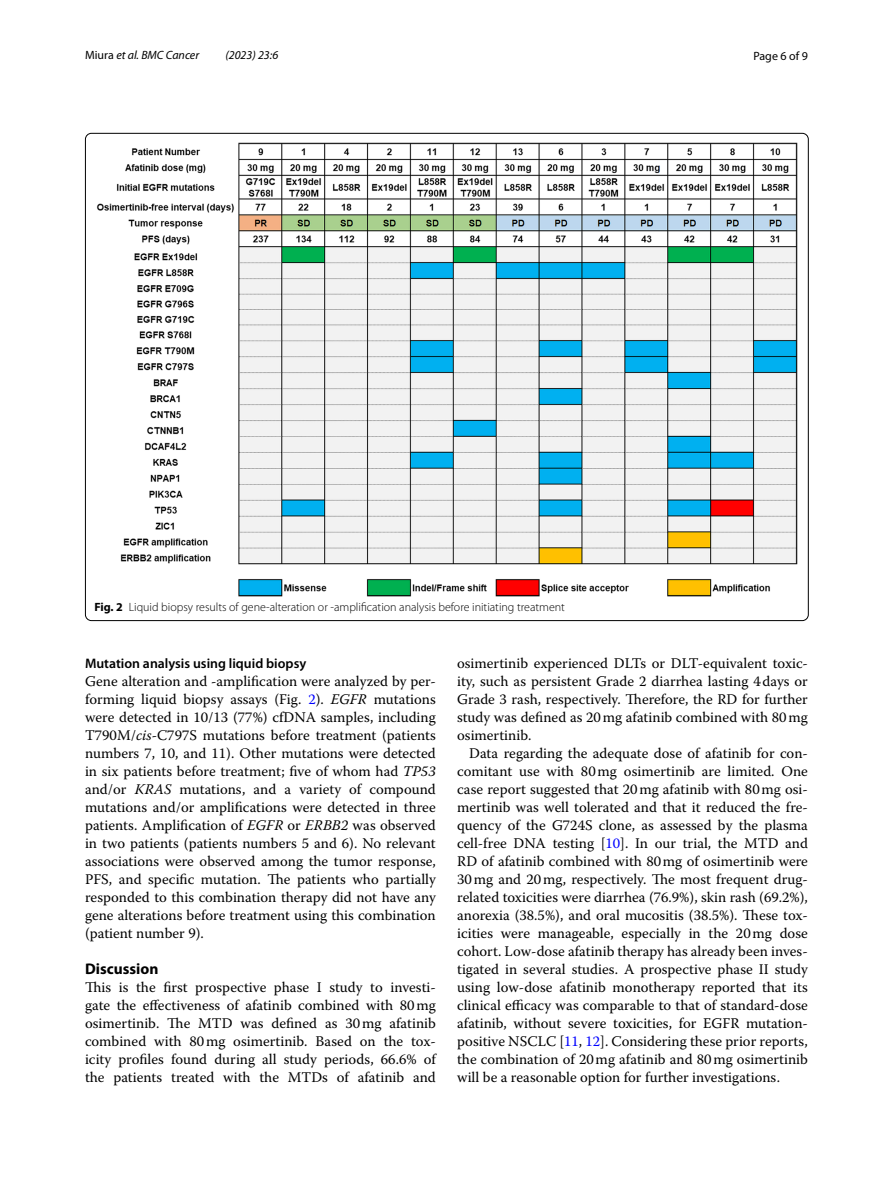
<style>
.page{position:relative;width:893px;height:1187px;background:#fff}
.page>*{position:absolute;margin:0;border:0;box-sizing:border-box;transform-origin:0 0}
.t1{font:700 15.45px "Myriad Pro";color:#000}
.t2{font:14.7px/18px "Warnock Pro";color:#000;text-align:justify}
.t3{font:600 13.8px "Myriad Pro";color:#000}
.t4{font:300 12px "Myriad Pro";color:#000}
.t5{font:italic 12px "Myriad Pro";color:#000}
.t6{font:12px "Myriad Pro";color:#000}
.s1{font-style:normal}
.s2{font-weight:700}
.s3{color:#00f}
.s4{font-style:italic}
</style>
<div class="page">
<img style="left:97px;top:142px;width:700px;height:454px">
<p class="t5" style="left:85px;top:48px;width:116px"><span class="s1">Miura</span> et al. BMC Cancer</p>
<p class="t5" style="left:225px;top:48px;width:54px">(2023) 23:6</p>
<p class="t6" style="left:753px;top:48px;width:56px">Page 6 of 9</p>
<p class="t4" style="left:94px;top:600px;width:472px"><span class="s2">Fig. 2</span> Liquid biopsy results of gene-alteration or -amplification analysis before initiating treatment</p>
<p class="t3" style="left:85px;top:654px;width:223px">Mutation analysis using liquid biopsy</p>
<p class="t2" style="left:85px;top:671px;width:352px">Gene alteration and -amplification were analyzed by per&shy;forming liquid biopsy assays (Fig. <span class="s3">2</span>). <span class="s4">EGFR</span> mutations were detected in 10/13 (77%) cfDNA samples, including T790M/<span class="s4">cis</span>-C797S mutations before treatment (patients numbers 7, 10, and 11). Other mutations were detected in six patients before treatment; five of whom had <span class="s4">TP53 </span>and/or <span class="s4">KRAS</span> mutations, and a variety of compound mutations and/or amplifications were detected in three patients. Amplification of <span class="s4">EGFR</span> or <span class="s4">ERBB2</span> was observed in two patients (patients numbers 5 and 6). No relevant associations were observed among the tumor response, PFS, and specific mutation. The patients who partially responded to this combination therapy did not have any gene alterations before treatment using this combination (patient number 9).</p>
<p class="t1" style="left:85px;top:958px;width:75px">Discussion</p>
<p class="t2" style="left:85px;top:977px;width:352px">This is the first prospective phase I study to investi&shy;gate the effectiveness of afatinib combined with 80mg osimertinib. The MTD was defined as 30mg afatinib combined with 80mg osimertinib. Based on the tox&shy;icity profiles found during all study periods, 66.6% of the patients treated with the MTDs of afatinib and</p>
<p class="t2" style="left:457px;top:654px;width:352px">osimertinib experienced DLTs or DLT-equivalent toxic&shy;ity, such as persistent Grade 2 diarrhea lasting 4days or Grade 3 rash, respectively. Therefore, the RD for further study was defined as 20mg afatinib combined with 80mg osimertinib.</p>
<p class="t2" style="left:457px;top:744px;width:352px;text-indent:12px">Data regarding the adequate dose of afatinib for con&shy;comitant use with 80mg osimertinib are limited. One case report suggested that 20mg afatinib with 80mg osi&shy;mertinib was well tolerated and that it reduced the fre&shy;quency of the G724S clone, as assessed by the plasma cell-free DNA testing [<span class="s3">10</span>]. In our trial, the MTD and RD of afatinib combined with 80mg of osimertinib were 30mg and 20mg, respectively. The most frequent drug&shy;related toxicities were diarrhea (76.9%), skin rash (69.2%), anorexia (38.5%), and oral mucositis (38.5%). These tox&shy;icities were manageable, especially in the 20mg dose cohort. Low-dose afatinib therapy has already been inves&shy;tigated in several studies. A prospective phase II study using low-dose afatinib monotherapy reported that its clinical efficacy was comparable to that of standard-dose afatinib, without severe toxicities, for EGFR mutation&shy;positive NSCLC [<span class="s3">11</span>, <span class="s3">12</span>]. Considering these prior reports, the combination of 20mg afatinib and 80mg osimertinib will be a reasonable option for further investigations.</p>
</div>
